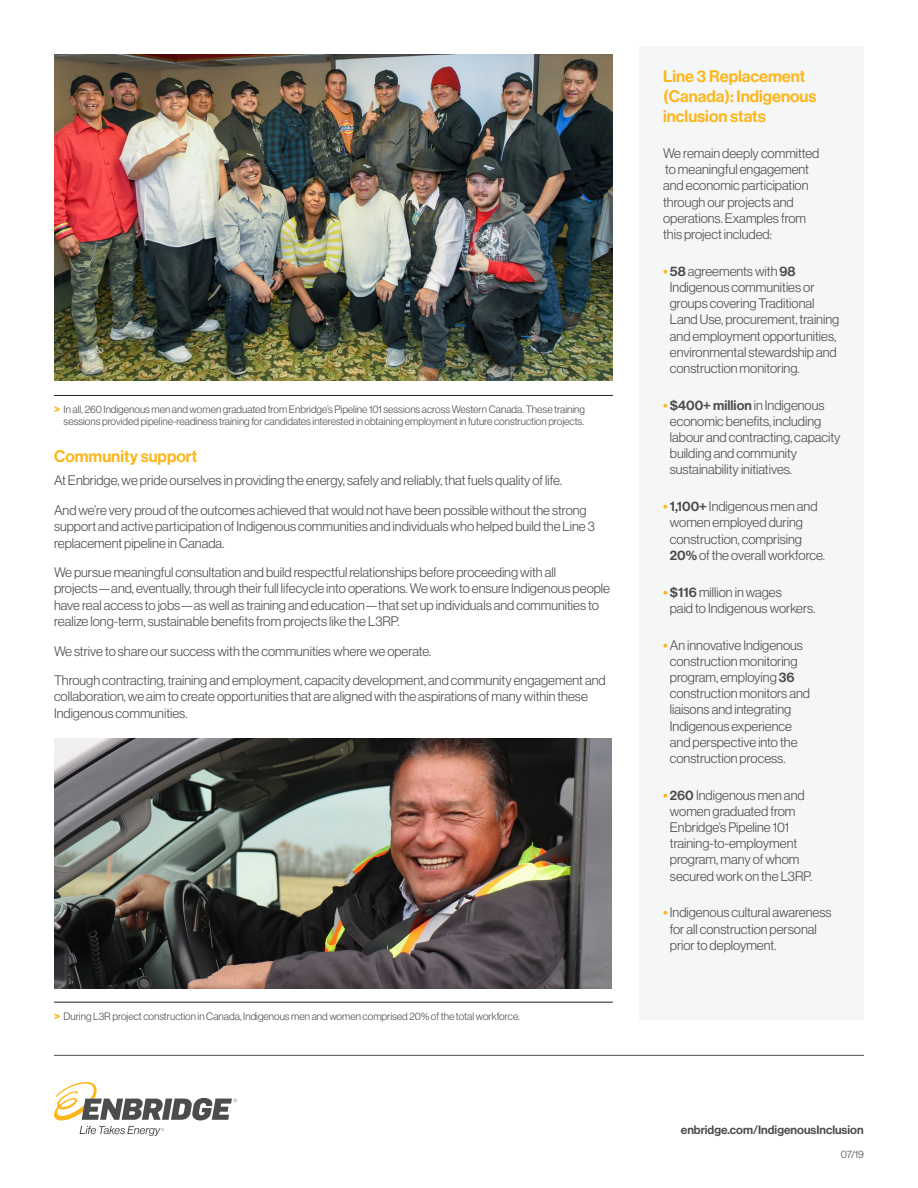
<style>
.page{position:relative;width:918px;height:1188px;background:#fff}
.page>*{position:absolute;margin:0;border:0;box-sizing:border-box;transform-origin:0 0}
.t1{font:16.5px/19.8px "N Haas Grotesk DS Std 65 Md";color:#fcb61c}
.t2{font:13.5px/16.2px "N Haas Grotesk DS Std 45 Lt";color:#4b4c4d}
.t3{font:12px "N Haas Grotesk DS Std 65 Md";color:#4b4c4d}
.t4{font:10.5px/12.6px "N Haas Grotesk DS Std 45 Lt";color:#4b4c4d;text-align:right}
.s1{font-family:"N Haas Grotesk DS Std 75 Bd";font-size:12px;color:#fcb61c}
.s2{font-family:"N Haas Grotesk DS Std 65 Md";color:#fcb61c}
.s3{font-family:"N Haas Grotesk DS Std 65 Md"}
</style>
<div class="page">
<svg style="left:54px;top:1082px;width:183px;height:38px"></svg>
<svg style="left:80px;top:1126px;width:84px;height:10px"></svg>
<img style="left:54px;top:54px;width:559px;height:327px">
<img style="left:54px;top:739px;width:558px;height:249px">
<hr style="left:54px;top:395px;width:559px;height:1px;background:#231f20">
<hr style="left:54px;top:1002px;width:559px;height:1px;background:#231f20">
<div style="left:640px;top:46px;width:224px;height:974px;background:#f5f6f6"></div>
<hr style="left:54px;top:1055px;width:810px;height:1px;background:#4b4c4d">
<p class="t4" style="left:54px;top:403px;width:533px"><span class="s1">&gt;</span> In all, 260 Indigenous men and women graduated from Enbridge’s Pipeline 101 sessions across Western Canada. These training sessions provided pipeline-readiness training for candidates interested in obtaining employment in future construction projects.</p>
<p class="t1" style="left:54px;top:447px;width:145px">Community support</p>
<p class="t2" style="left:54px;top:473px;width:509px">At Enbridge, we pride ourselves in providing the energy, safely and reliably, that fuels quality of life.</p>
<p class="t2" style="left:54px;top:502px;width:542px">And we’re very proud of the outcomes achieved that would not have been possible without the strong support and active participation of Indigenous communities and individuals who helped build the Line 3 replacement pipeline in Canada.</p>
<p class="t2" style="left:54px;top:564px;width:558px">We pursue meaningful consultation and build respectful relationships before proceeding with all projects—and, eventually, through their full lifecycle into operations. We work to ensure Indigenous people have real access to jobs—as well as training and education—that set up individuals and communities to realize long-term, sustainable benefits from projects like the L3RP.</p>
<p class="t2" style="left:54px;top:643px;width:379px">We strive to share our success with the communities where we operate.</p>
<p class="t2" style="left:54px;top:672px;width:553px">Through contracting, training and employment, capacity development, and community engagement and collaboration, we aim to create opportunities that are aligned with the aspirations of many within these<br>Indigenous communities.</p>
<p class="t4" style="left:54px;top:1010px;width:467px"><span class="s1">&gt;</span> During L3R project construction in Canada, Indigenous men and women comprised 20% of the total workforce.</p>
<p class="t1" style="left:663px;top:67px;width:155px">Line 3 Replacement (Canada): Indigenous inclusion stats</p>
<p class="t2" style="left:663px;top:145px;width:158px">We remain deeply committed to meaningful engagement and economic participation through our projects and operations. Examples from this project included:</p>
<p class="t2" style="left:670px;top:263px;width:171px;text-indent:-7px"><span class="s2">•</span> <span class="s3">58</span> agreements with <span class="s3">98<br></span>Indigenous communities or groups covering Traditional<br>Land Use, procurement, training and employment opportunities, environmental stewardship and construction monitoring.</p>
<p class="t2" style="left:670px;top:397px;width:172px;text-indent:-7px"><span class="s2">•</span><span class="s3">$400+ million</span> in Indigenous economic benefits, including labour and contracting, capacity building and community sustainability initiatives.</p>
<p class="t2" style="left:670px;top:498px;width:157px;text-indent:-7px"><span class="s2">•</span><span class="s3">1,100+</span> Indigenous men and women employed during construction, comprising<br><span class="s3">20%</span> of the overall workforce.</p>
<p class="t2" style="left:670px;top:584px;width:147px;text-indent:-7px"><span class="s2">•</span><span class="s3">$116</span> million in wages<br>paid to Indigenous workers.</p>
<p class="t2" style="left:670px;top:637px;width:142px;text-indent:-7px"><span class="s2">•</span>An innovative Indigenous construction monitoring program, employing <span class="s3">36 </span>construction monitors and liaisons and integrating<br>Indigenous experience and perspective into the construction process.</p>
<p class="t2" style="left:670px;top:787px;width:144px;text-indent:-7px"><span class="s2">•</span> <span class="s3">260</span> Indigenous men and women graduated from<br>Enbridge’s Pipeline 101 training-to-employment program, many of whom secured work on the L3RP.</p>
<p class="t2" style="left:670px;top:905px;width:163px;text-indent:-7px"><span class="s2">•</span>Indigenous cultural awareness for all construction personal prior to deployment.</p>
<p class="t3" style="left:681px;top:1123px;width:184px">enbridge.com/IndigenousInclusion</p>
<p class="t4" style="left:841px;top:1148px;width:25px">07/19</p>
</div>
